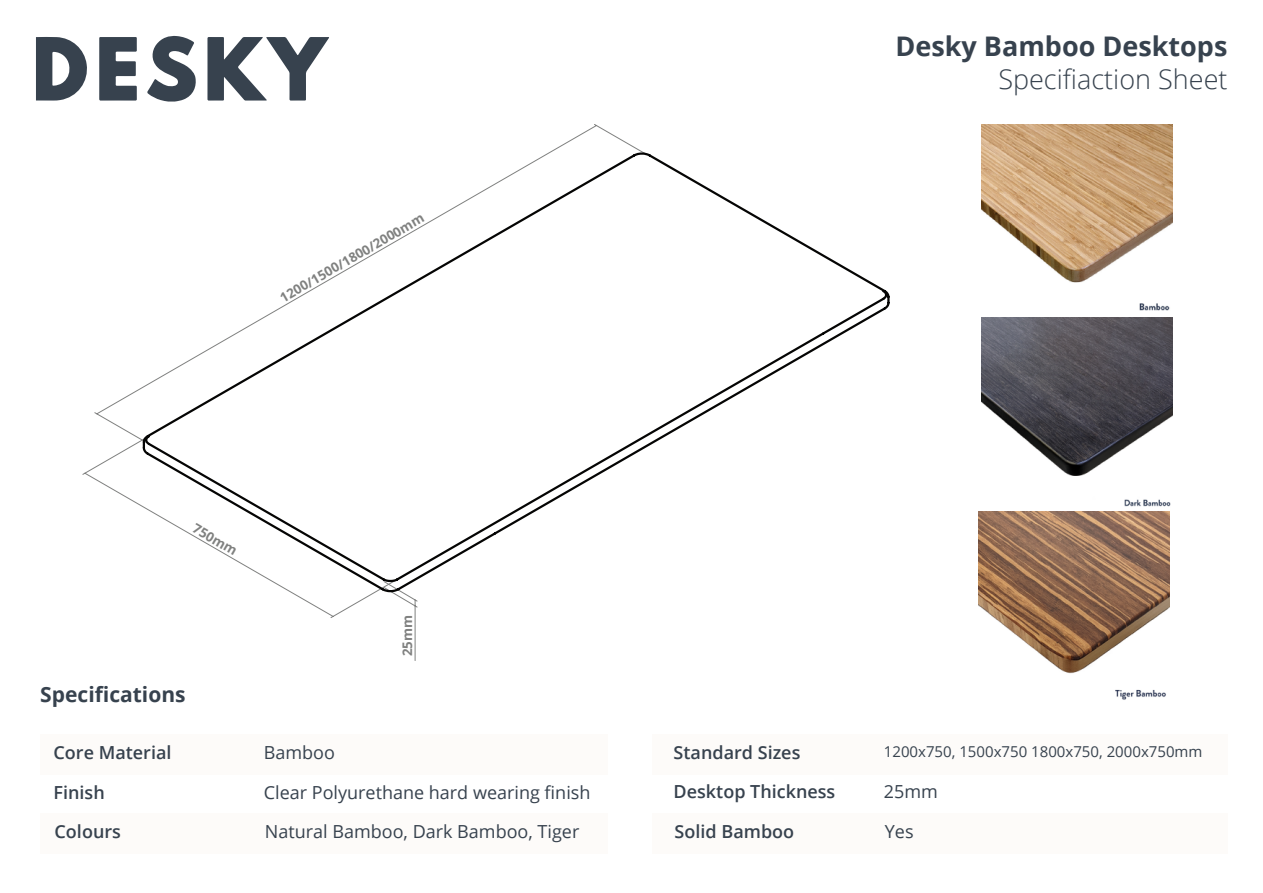
<style>
.page{position:relative;width:1263px;height:893px;background:#fff}
.page>*{position:absolute;margin:0;border:0;box-sizing:border-box;transform-origin:0 0}
.t1{font:700 27px "Open Sans";color:#37424e}
.t2{font:300 27px "Open Sans";color:#37424e}
.t3{font:700 21px "Open Sans";color:#37424e}
.t4{font:18px "Open Sans";color:#37424e}
.t5{font:600 18px "Open Sans";color:#37424e}
.t6{font:15px "Open Sans";color:#37424e}
.t7{font:700 13.35px "Open Sans";color:#808180}
</style>
<div class="page">
<div style="left:40px;top:734px;width:568px;height:41px;background:#fdfbf9"></div>
<div style="left:652px;top:734px;width:575px;height:41px;background:#fdfbf9"></div>
<div style="left:40px;top:813px;width:568px;height:41px;background:#fdfbf9"></div>
<div style="left:652px;top:813px;width:575px;height:41px;background:#fdfbf9"></div>
<svg style="left:36px;top:37px;width:51px;height:64px"></svg>
<svg style="left:147px;top:35px;width:49px;height:67px"></svg>
<svg style="left:99px;top:37px;width:38px;height:64px"></svg>
<svg style="left:207px;top:37px;width:122px;height:64px"></svg>
<svg style="left:396px;top:594px;width:22px;height:67px"></svg>
<svg style="left:82px;top:436px;width:314px;height:182px"></svg>
<svg style="left:142px;top:151px;width:748px;height:443px"></svg>
<img style="left:981px;top:124px;width:191px;height:187px">
<img style="left:981px;top:318px;width:191px;height:189px">
<img style="left:978px;top:511px;width:191px;height:189px">
<p class="t7" style="left:276px;top:290px;width:165px;rotate:-30deg">1200/1500/1800/2000mm</p>
<h1 class="t1" style="left:895px;top:28px;width:334px">Desky Bamboo Desktops</h1>
<h1 class="t2" style="left:998px;top:61px;width:231px">Specifiaction Sheet</h1>
<p class="t7" style="left:199px;top:519px;width:50px;rotate:30deg">750mm</p>
<p class="t7" style="left:398px;top:656px;width:43px;rotate:-90deg">25mm</p>
<p class="t3" style="left:40px;top:679px;width:147px">Specifications</p>
<p class="t5" style="left:54px;top:740px;width:119px">Core Material</p>
<p class="t4" style="left:264px;top:740px;width:73px">Bamboo</p>
<p class="t5" style="left:54px;top:780px;width:53px">Finish</p>
<p class="t4" style="left:264px;top:780px;width:328px">Clear Polyurethane hard wearing finish</p>
<p class="t5" style="left:55px;top:819px;width:68px">Colours</p>
<p class="t4" style="left:265px;top:819px;width:316px">Natural Bamboo, Dark Bamboo, Tiger</p>
<p class="t5" style="left:674px;top:740px;width:128px">Standard Sizes</p>
<p class="t6" style="left:884px;top:741px;width:320px">1200x750, 1500x750 1800x750, 2000x750mm</p>
<p class="t5" style="left:674px;top:779px;width:163px">Desktop Thickness</p>
<p class="t4" style="left:884px;top:779px;width:56px">25mm</p>
<p class="t5" style="left:675px;top:819px;width:121px">Solid Bamboo</p>
<p class="t4" style="left:885px;top:819px;width:30px">Yes</p>
</div>
